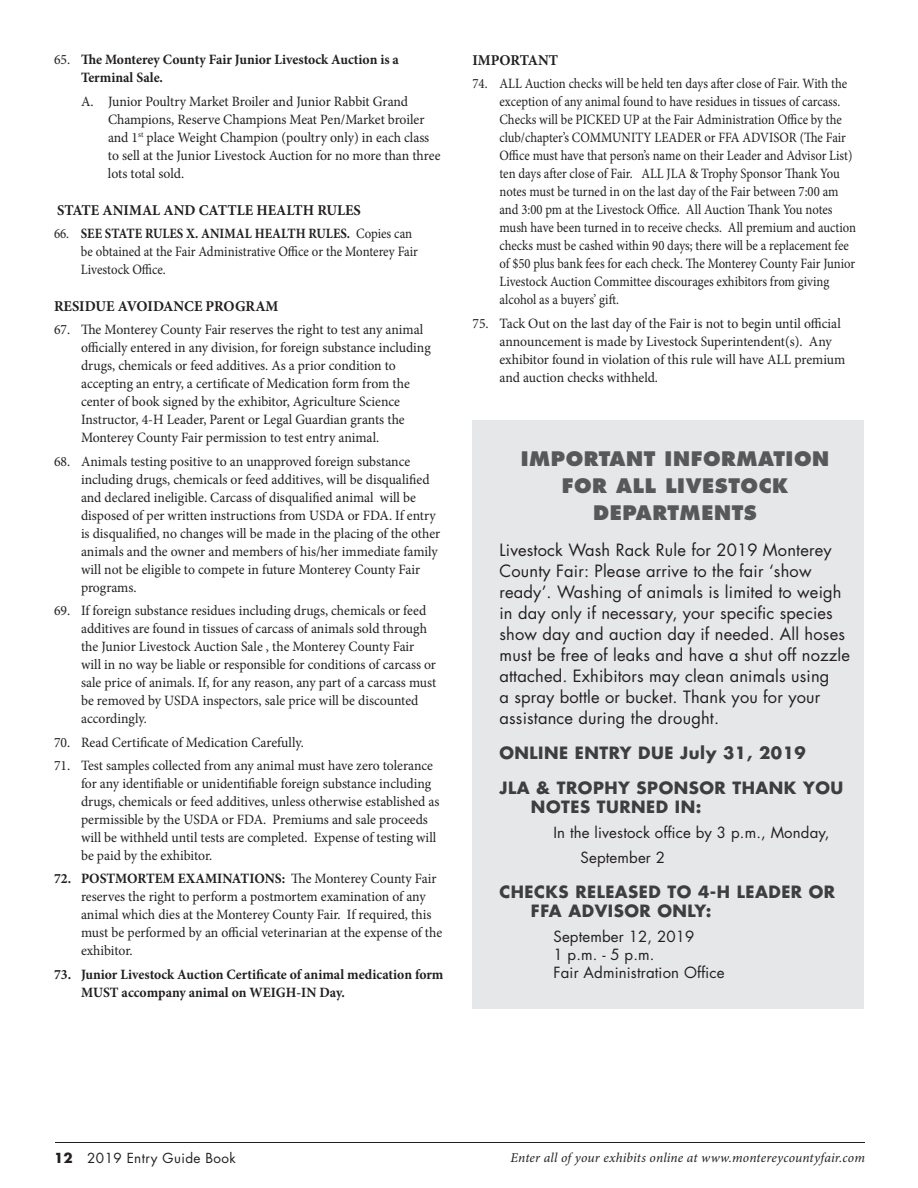
<style>
.page{position:relative;width:918px;height:1188px;background:#fff}
.page>*{position:absolute;margin:0;border:0;box-sizing:border-box;transform-origin:0 0}
.t1{font:800 19.5px/27px "Futura";letter-spacing:.03em;color:#57585a;text-align:center}
.t2{font:16.5px/21px "Futura";letter-spacing:.01em;color:#231f20}
.t3{font:700 16.5px/35px "Futura";letter-spacing:.03em;color:#3e3e3f}
.t4{font:15px/18px "Futura";letter-spacing:.01em;color:#231f20}
.t5{font:700 15px "Minion Pro";color:#231f20}
.t6{font:14.25px/18px "Minion Pro";color:#231f20;scale:.96 1}
.t7{font:14.25px/18px "Minion Pro";color:#231f20;scale:.9 1}
.t8{font:700 14.25px/18px "Minion Pro";color:#231f20;scale:.96 1}
.t9{font:italic 13.5px "Minion Pro";letter-spacing:.01em;color:#231f20}
.t10{font:13.5px "Futura";letter-spacing:.03em;color:#231f20}
.s1{font-weight:400}
.s2{font-weight:700}
</style>
<div class="page">
<hr style="left:55px;top:1142px;width:810px;height:1px;background:#231f20">
<div style="left:472px;top:420px;width:392px;height:589px;background:#e6e7e9"></div>
<p class="t8" style="left:81px;top:51px;width:333px;text-indent:-27px"><span class="s1">65.</span> The Monterey County Fair Junior Livestock Auction is a<br>Terminal Sale.</p>
<p class="t6" style="left:108px;top:92px;width:348px;text-indent:-27px">A. Junior Poultry Market Broiler and Junior Rabbit Grand Champions, Reserve Champions Meat Pen/Market broiler and 1<sup>st</sup> place Weight Champion (poultry only) in each class to sell at the Junior Livestock Auction for no more than three lots total sold.</p>
<p class="t5" style="left:57px;top:201px;width:305px">STATE ANIMAL AND CATTLE HEALTH RULES</p>
<p class="t7" style="left:81px;top:225px;width:376px;text-indent:-27px">66. <span class="s2">SEE STATE RULES X. ANIMAL HEALTH RULES.</span> Copies can be obtained at the Fair Administrative Office or the Monterey Fair<br>Livestock Office.</p>
<p class="t5" style="left:54px;top:297px;width:226px">RESIDUE AVOIDANCE PROGRAM</p>
<p class="t6" style="left:81px;top:321px;width:366px;text-indent:-27px">67. The Monterey County Fair reserves the right to test any animal officially entered in any division, for foreign substance including drugs, chemicals or feed additives. As a prior condition to accepting an entry, a certificate of Medication form from the center of book signed by the exhibitor, Agriculture Science Instructor, 4-H Leader, Parent or Legal Guardian grants the Monterey County Fair permission to test entry animal.</p>
<p class="t6" style="left:81px;top:452px;width:376px;text-indent:-27px">68. Animals testing positive to an unapproved foreign substance including drugs, chemicals or feed additives, will be disqualified and declared ineligible. Carcass of disqualified animal will be disposed of per written instructions from USDA or FDA. If entry is disqualified, no changes will be made in the placing of the other animals and the owner and members of his/her immediate family will not be eligible to compete in future Monterey County Fair programs.</p>
<p class="t6" style="left:81px;top:602px;width:372px;text-indent:-27px">69. If foreign substance residues including drugs, chemicals or feed additives are found in tissues of carcass of animals sold through the Junior Livestock Auction Sale , the Monterey County Fair will in no way be liable or responsible for conditions of carcass or sale price of animals. If, for any reason, any part of a carcass must be removed by USDA inspectors, sale price will be discounted accordingly.</p>
<p class="t6" style="left:54px;top:733px;width:262px">70. Read Certificate of Medication Carefully.</p>
<p class="t6" style="left:81px;top:756px;width:375px;text-indent:-27px">71. Test samples collected from any animal must have zero tolerance for any identifiable or unidentifiable foreign substance including drugs, chemicals or feed additives, unless otherwise established as permissible by the USDA or FDA. Premiums and sale proceeds will be withheld until tests are completed. Expense of testing will be paid by the exhibitor.</p>
<p class="t6" style="left:81px;top:870px;width:378px;text-indent:-27px"><span class="s2">72. POSTMORTEM EXAMINATIONS:</span> The Monterey County Fair reserves the right to perform a postmortem examination of any animal which dies at the Monterey County Fair. If required, this must be performed by an official veterinarian at the expense of the exhibitor.</p>
<p class="t8" style="left:81px;top:966px;width:379px;text-indent:-27px">73. Junior Livestock Auction Certificate of animal medication form<br>MUST accompany animal on WEIGH-IN Day.</p>
<p class="t5" style="left:472px;top:51px;width:87px">IMPORTANT</p>
<p class="t7" style="left:500px;top:75px;width:398px;text-indent:-27px">74. ALL Auction checks will be held ten days after close of Fair. With the exception of any animal found to have residues in tissues of carcass.<br>Checks will be PICKED UP at the Fair Administration Office by the club/chapter’s COMMUNITY LEADER or FFA ADVISOR (The Fair Office must have that person’s name on their Leader and Advisor List) ten days after close of Fair. ALL JLA &amp; Trophy Sponsor Thank You notes must be turned in on the last day of the Fair between 7:00 am and 3:00 pm at the Livestock Office. All Auction Thank You notes mush have been turned in to receive checks. All premium and auction checks must be cashed within 90 days; there will be a replacement fee of $50 plus bank fees for each check. The Monterey County Fair Junior Livestock Auction Committee discourages exhibitors from giving alcohol as a buyers’ gift.</p>
<p class="t6" style="left:500px;top:314px;width:362px;text-indent:-27px">75. Tack Out on the last day of the Fair is not to begin until official announcement is made by Livestock Superintendent(s). Any exhibitor found in violation of this rule will have ALL premium and auction checks withheld.</p>
<h1 class="t1" style="left:521px;top:445px;width:310px">IMPORTANT INFORMATION<br>FOR ALL LIVESTOCK<br>DEPARTMENTS</h1>
<p class="t2" style="left:500px;top:539px;width:352px">Livestock Wash Rack Rule for 2019 Monterey County Fair: Please arrive to the fair ‘show ready’. Washing of animals is limited to weigh in day only if necessary, your specific species show day and auction day if needed. All hoses must be free of leaks and have a shut off nozzle attached. Exhibitors may clean animals using<br>a spray bottle or bucket. Thank you for your assistance during the drought.</p>
<p class="t3" style="left:500px;top:735px;width:345px">ONLINE ENTRY DUE July 31, 2019<br>JLA &amp; TROPHY SPONSOR THANK YOU</p>
<p class="t3" style="left:531px;top:789px;width:172px">NOTES TURNED IN:</p>
<p class="t4" style="left:581px;top:820px;width:250px;line-height:24.8px;text-indent:-27px">In the livestock office by 3 p.m., Monday,<br>September 2</p>
<p class="t3" style="left:531px;top:881px;width:306px;line-height:19.5px;text-indent:-31px">CHECKS RELEASED TO 4-H LEADER OR<br>FFA ADVISOR ONLY:</p>
<p class="t4" style="left:554px;top:927px;width:172px">September 12, 2019<br>1 p.m. - 5 p.m.<br>Fair Administration Office</p>
<p class="t10" style="left:54px;top:1149px;width:183px"><span class="s2">12</span> 2019 Entry Guide Book</p>
<p class="t9" style="left:511px;top:1149px;width:356px">Enter all of your exhibits online at www.montereycountyfair.com</p>
</div>
